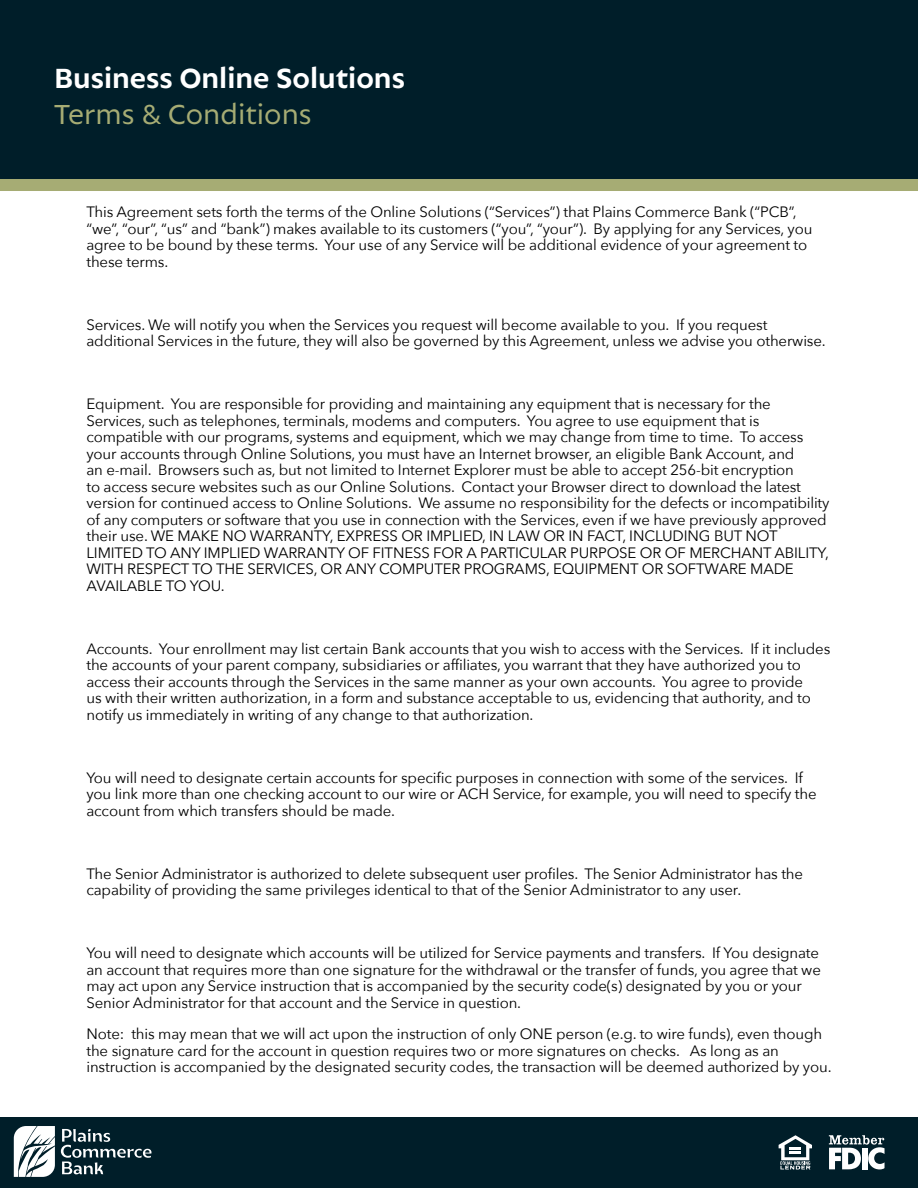
<style>
.page{position:relative;width:918px;height:1188px;background:#fff}
.page>*{position:absolute;margin:0;border:0;box-sizing:border-box;transform-origin:0 0}
.t1{font:700 30px "Autor";color:#fff}
.t2{font:30px "Autor";color:#a6ac74}
.t3{font:15px/16.5px "Avenir Next";letter-spacing:-.01em;color:#000}
</style>
<div class="page">
<div style="left:0;top:0;width:918px;height:191px;background:#001e29"></div>
<div style="left:0;top:1117px;width:918px;height:71px;background:#001e29"></div>
<svg style="left:829px;top:1135px;width:56px;height:34px"></svg>
<div style="left:862px;top:1148px;width:6px;height:21px;background:#fff"></div>
<svg style="left:779px;top:1135px;width:33px;height:34px"></svg>
<svg style="left:14px;top:1126px;width:41px;height:51px;background:#cbd1d3"></svg>
<svg style="left:61px;top:1129px;width:90px;height:45px"></svg>
<h1 class="t1" style="left:54px;top:60px;width:353px">Business Online Solutions</h1>
<h1 class="t2" style="left:54px;top:96px;width:259px">Terms &amp; Conditions</h1>
<p class="t3" style="left:86px;top:203px;width:727px">This Agreement sets forth the terms of the Online Solutions (“Services”) that Plains Commerce Bank (“PCB”, “we”, “our”, “us” and “bank”) makes available to its customers (“you”, “your”). By applying for any Services, you agree to be bound by these terms. Your use of any Service will be additional evidence of your agreement to these terms.</p>
<p class="t3" style="left:86px;top:316px;width:741px">Services. We will notify you when the Services you request will become available to you. If you request additional Services in the future, they will also be governed by this Agreement, unless we advise you otherwise.</p>
<p class="t3" style="left:86px;top:395px;width:745px">Equipment. You are responsible for providing and maintaining any equipment that is necessary for the Services, such as telephones, terminals, modems and computers. You agree to use equipment that is compatible with our programs, systems and equipment, which we may change from time to time. To access your accounts through Online Solutions, you must have an Internet browser, an eligible Bank Account, and<br>an e-mail. Browsers such as, but not limited to Internet Explorer must be able to accept 256-bit encryption<br>to access secure websites such as our Online Solutions. Contact your Browser direct to download the latest version for continued access to Online Solutions. We assume no responsibility for the defects or incompatibility of any computers or software that you use in connection with the Services, even if we have previously approved their use. WE MAKE NO WARRANTY, EXPRESS OR IMPLIED, IN LAW OR IN FACT, INCLUDING BUT NOT LIMITED TO ANY IMPLIED WARRANTY OF FITNESS FOR A PARTICULAR PURPOSE OR OF MERCHANT ABILITY, WITH RESPECT TO THE SERVICES, OR ANY COMPUTER PROGRAMS, EQUIPMENT OR SOFTWARE MADE AVAILABLE TO YOU.</p>
<p class="t3" style="left:86px;top:640px;width:745px">Accounts. Your enrollment may list certain Bank accounts that you wish to access with the Services. If it includes the accounts of your parent company, subsidiaries or affiliates, you warrant that they have authorized you to access their accounts through the Services in the same manner as your own accounts. You agree to provide<br>us with their written authorization, in a form and substance acceptable to us, evidencing that authority, and to notify us immediately in writing of any change to that authorization.</p>
<p class="t3" style="left:86px;top:769px;width:732px">You will need to designate certain accounts for specific purposes in connection with some of the services. If you link more than one checking account to our wire or ACH Service, for example, you will need to specify the account from which transfers should be made.</p>
<p class="t3" style="left:86px;top:865px;width:718px">The Senior Administrator is authorized to delete subsequent user profiles. The Senior Administrator has the capability of providing the same privileges identical to that of the Senior Administrator to any user.</p>
<p class="t3" style="left:86px;top:944px;width:736px">You will need to designate which accounts will be utilized for Service payments and transfers. If You designate an account that requires more than one signature for the withdrawal or the transfer of funds, you agree that we may act upon any Service instruction that is accompanied by the security code(s) designated by you or your Senior Administrator for that account and the Service in question.</p>
<p class="t3" style="left:86px;top:1025px;width:747px">Note: this may mean that we will act upon the instruction of only ONE person (e.g. to wire funds), even though the signature card for the account in question requires two or more signatures on checks. As long as an instruction is accompanied by the designated security codes, the transaction will be deemed authorized by you.</p>
</div>
